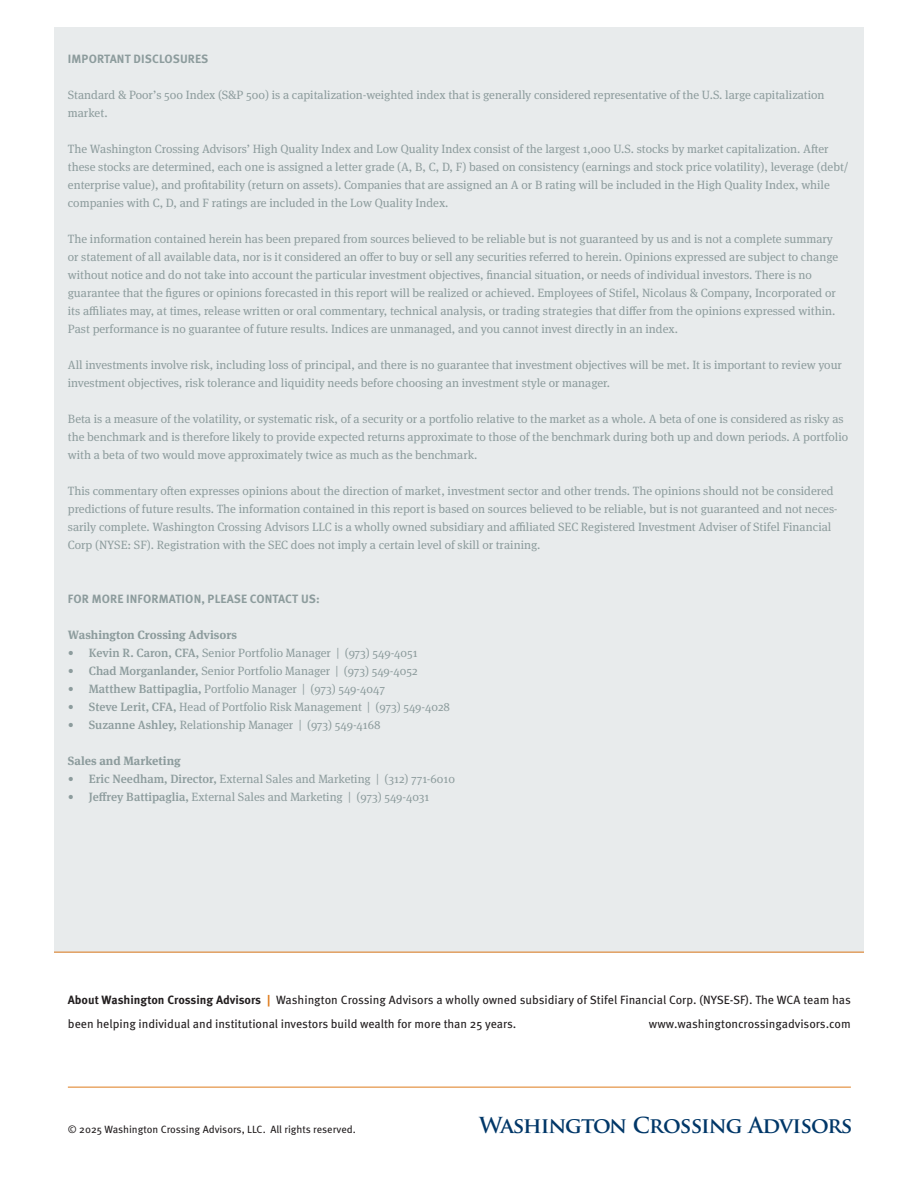
<style>
.page{position:relative;width:918px;height:1188px;background:#fff}
.page>*{position:absolute;margin:0;border:0;box-sizing:border-box;transform-origin:0 0}
.t1{font:700 21.45px "Trajan Pro";letter-spacing:-.05em;color:#003768}
.t2{font:12px/18px "Meta Serif Pro";color:#8d9c9d}
.t3{font:12px/24px "Meta Pro";color:#231f20}
.t4{font:700 12px "Meta Pro";letter-spacing:.01em;color:#8d9c9d}
.t5{font:700 12px "Meta Serif Pro";color:#8d9c9d}
.t6{font:10.5px "Meta Pro";color:#231f20}
.s1{font-weight:500}
.s2{font-weight:700}
.s3{font-weight:700;color:#df7b1c}
</style>
<div class="page">
<div style="left:54px;top:27px;width:810px;height:925px;background:#e8ebec"></div>
<hr style="left:68px;top:1087px;width:783px;height:1px;background:#df7b1c">
<hr style="left:54px;top:952px;width:810px;height:1px;background:#df7b1c">
<p class="t4" style="left:68px;top:50px;width:142px">IMPORTANT DISCLOSURES</p>
<p class="t2" style="left:68px;top:85px;width:758px">Standard &amp; Poor’s 500 Index (S&amp;P 500) is a capitalization-weighted index that is generally considered representative of the U.S. large capitalization market.</p>
<p class="t2" style="left:68px;top:139px;width:762px">The Washington Crossing Advisors’ High Quality Index and Low Quality Index consist of the largest 1,000 U.S. stocks by market capitalization. After</p>
<p class="t2" style="left:68px;top:157px;width:782px">these stocks are determined, each one is assigned a letter grade (A, B, C, D, F) based on consistency (earnings and stock price volatility), leverage (debt/ enterprise value), and profitability (return on assets). Companies that are assigned an A or B rating will be included in the High Quality Index, while</p>
<p class="t2" style="left:68px;top:193px;width:382px">companies with C, D, and F ratings are included in the Low Quality Index.</p>
<p class="t2" style="left:68px;top:229px;width:772px">The information contained herein has been prepared from sources believed to be reliable but is not guaranteed by us and is not a complete summary or statement of all available data, nor is it considered an offer to buy or sell any securities referred to herein. Opinions expressed are subject to change without notice and do not take into account the particular investment objectives, financial situation, or needs of individual investors. There is no</p>
<p class="t2" style="left:68px;top:283px;width:769px;text-align:justify">guarantee that the figures or opinions forecasted in this report will be realized or achieved. Employees of Stifel, Nicolaus &amp; Company, Incorporated or its affiliates may, at times, release written or oral commentary, technical analysis, or trading strategies that differ from the opinions expressed within.<br>Past performance is no guarantee of future results. Indices are unmanaged, and you cannot invest directly in an index.</p>
<p class="t2" style="left:68px;top:355px;width:776px">All investments involve risk, including loss of principal, and there is no guarantee that investment objectives will be met. It is important to review your investment objectives, risk tolerance and liquidity needs before choosing an investment style or manager.</p>
<p class="t2" style="left:68px;top:409px;width:782px">Beta is a measure of the volatility, or systematic risk, of a security or a portfolio relative to the market as a whole. A beta of one is considered as risky as the benchmark and is therefore likely to provide expected returns approximate to those of the benchmark during both up and down periods. A portfolio with a beta of two would move approximately twice as much as the benchmark.</p>
<p class="t2" style="left:68px;top:481px;width:771px">This commentary often expresses opinions about the direction of market, investment sector and other trends. The opinions should not be considered predictions of future results. The information contained in this report is based on sources believed to be reliable, but is not guaranteed and not neces&shy;sarily complete. Washington Crossing Advisors LLC is a wholly owned subsidiary and affiliated SEC Registered Investment Adviser of Stifel Financial Corp (NYSE: SF). Registration with the SEC does not imply a certain level of skill or training.</p>
<p class="t4" style="left:68px;top:590px;width:253px">FOR MORE INFORMATION, PLEASE CONTACT US:</p>
<p class="t5" style="left:68px;top:625px;width:171px">Washington Crossing Advisors</p>
<p class="t2" style="left:68px;top:643px;width:351px">• <span class="s1">Kevin R. Caron, CFA,</span> Senior Portfolio Manager | (973) 549-4051</p>
<p class="t2" style="left:68px;top:661px;width:351px">• <span class="s1">Chad Morganlander,</span> Senior Portfolio Manager | (973) 549-4052</p>
<p class="t2" style="left:68px;top:679px;width:319px">• <span class="s1">Matthew Battipaglia,</span> Portfolio Manager | (973) 549-4047</p>
<p class="t2" style="left:68px;top:697px;width:384px">• <span class="s1">Steve Lerit, CFA,</span> Head of Portfolio Risk Management | (973) 549-4028</p>
<p class="t2" style="left:68px;top:715px;width:314px">• <span class="s1">Suzanne Ashley,</span> Relationship Manager | (973) 549-4168</p>
<p class="t5" style="left:68px;top:751px;width:114px">Sales and Marketing</p>
<p class="t2" style="left:68px;top:769px;width:389px">• <span class="s1">Eric Needham, Director,</span> External Sales and Marketing | (312) 771-6010</p>
<p class="t2" style="left:68px;top:787px;width:363px">• <span class="s1">Jeffrey Battipaglia,</span> External Sales and Marketing | (973) 549-4031</p>
<p class="t3" style="left:68px;top:987px;width:785px"><span class="s2">About Washington Crossing Advisors</span> <span class="s3">|</span> Washington Crossing Advisors a wholly owned subsidiary of Stifel Financial Corp. (NYSE-SF). The WCA team has been helping individual and institutional investors build wealth for more than 25 years.</p>
<p class="t3" style="left:649px;top:1011px;width:203px">www.washingtoncrossingadvisors.com</p>
<p class="t6" style="left:68px;top:1121px;width:290px">© 2025 Washington Crossing Advisors, LLC. All rights reserved.</p>
<p class="t1" style="left:479px;top:1112px;width:375px">Washington Crossing Advisors</p>
</div>
